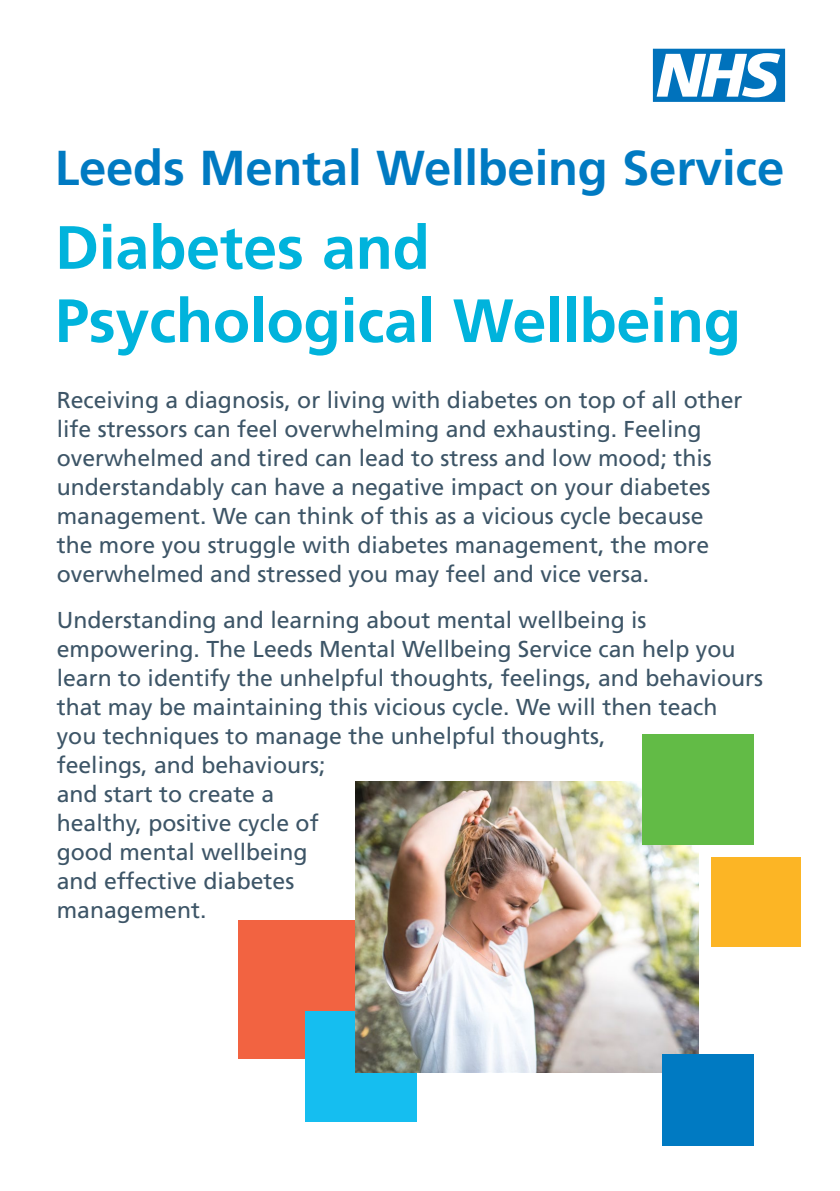
<style>
.page{position:relative;width:840px;height:1191px;background:#fff}
.page>*{position:absolute;margin:0;border:0;box-sizing:border-box;transform-origin:0 0}
.subheads{font:700 61px/73.2px "Frutiger";letter-spacing:-.005em;color:#00b3dc}
.subheads-2{font:700 49px "Frutiger";letter-spacing:-.005em;color:#007ac2}
.t1{font:23px/29px "Frutiger";color:#3d5567}
</style>
<div class="page">
<svg style="left:652px;top:49px;width:132px;height:53px"></svg>
<div style="left:238px;top:919px;width:138px;height:139px;background:#f26341"></div>
<div style="left:305px;top:1011px;width:111px;height:111px;background:#15bef0"></div>
<div style="left:710px;top:857px;width:90px;height:89px;background:#fcb525"></div>
<img style="left:355px;top:781px;width:343px;height:291px">
<div style="left:661px;top:1054px;width:92px;height:92px;background:#007ac2"></div>
<div style="left:642px;top:733px;width:111px;height:111px;background:#62bb46"></div>
<p class="subheads-2" style="left:55px;top:139px;width:730px">Leeds Mental Wellbeing Service</p>
<p class="subheads" style="left:55px;top:210px;width:687px">Diabetes and<br>Psychological Wellbeing</p>
<p class="t1" style="left:57px;top:385px;width:687px">Receiving a diagnosis, or living with diabetes on top of all other life stressors can feel overwhelming and exhausting. Feeling overwhelmed and tired can lead to stress and low mood; this understandably can have a negative impact on your diabetes management. We can think of this as a vicious cycle because the more you struggle with diabetes management, the more overwhelmed and stressed you may feel and vice versa.</p>
<p class="t1" style="left:57px;top:605px;width:707px">Understanding and learning about mental wellbeing is empowering. The Leeds Mental Wellbeing Service can help you learn to identify the unhelpful thoughts, feelings, and behaviours that may be maintaining this vicious cycle. We will then teach<br>you techniques to manage the unhelpful thoughts,<br>feelings, and behaviours;<br>and start to create a<br>healthy, positive cycle of<br>good mental wellbeing<br>and effective diabetes<br>management.</p>
</div>
